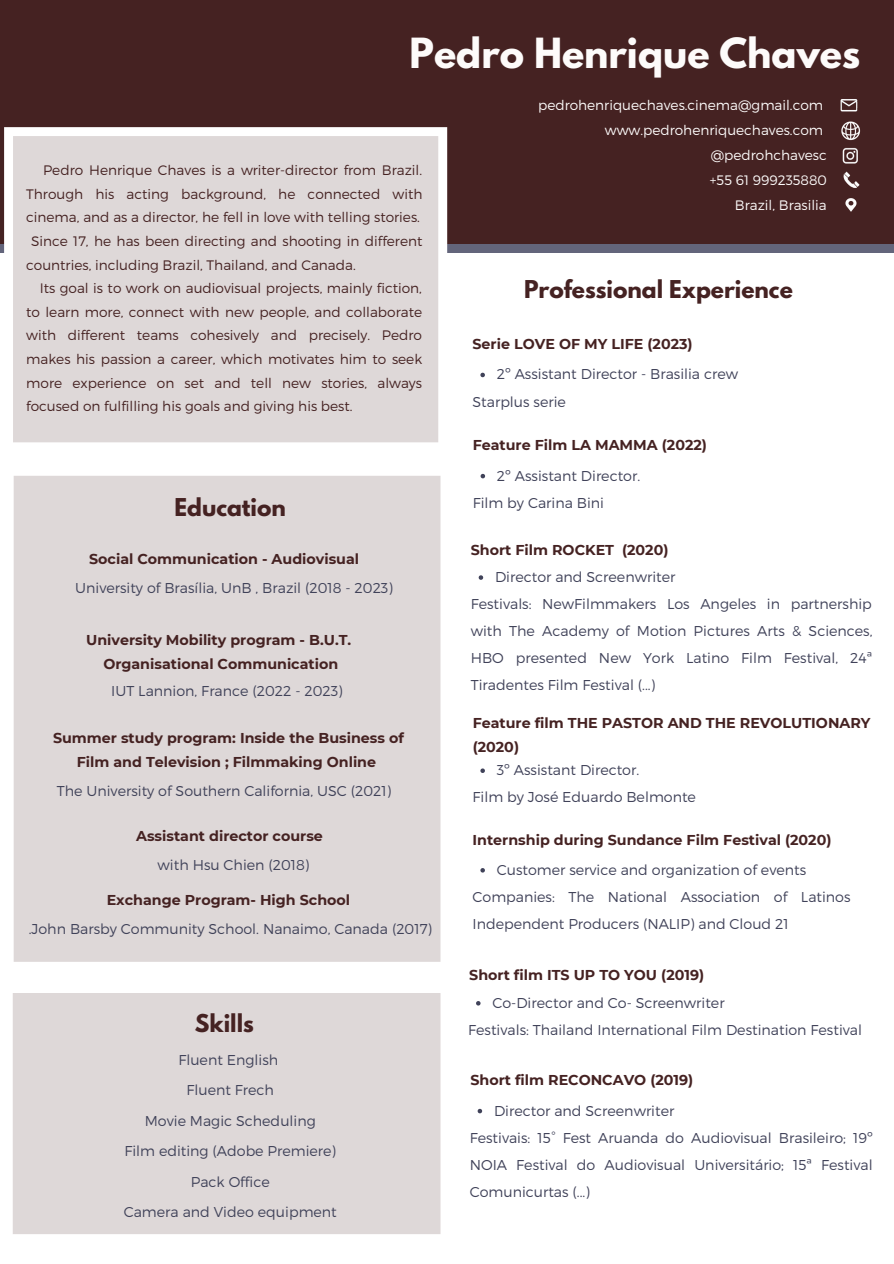
<style>
.page{position:relative;width:894px;height:1264px;background:#fff}
.page>*{position:absolute;margin:0;border:0;box-sizing:border-box;transform-origin:0 0}
.t1{font:700 36.75px "League Spartan";color:#fdfbfa}
.t2{font:700 21.75px "League Spartan";color:#452222}
.t3{font:300 14.25px/27px "Montserrat";color:#404259;text-align:justify}
.t4{font:700 14.25px/23.7px "Montserrat";color:#452222;text-align:center}
.t5{font:300 13.65px/23.7px "Montserrat";color:#452222;text-align:justify}
.t6{font:300 13.65px "Montserrat";color:#fdfbfa}
</style>
<div class="page">
<div style="left:0;top:0;width:893px;height:244px;background:#452222"></div>
<div style="left:4px;top:127px;width:443px;height:316px;background:#ded8d8"></div>
<img style="left:842px;top:147px;width:16px;height:17px">
<img style="left:841px;top:121px;width:20px;height:20px">
<img style="left:840px;top:99px;width:18px;height:13px">
<img style="left:845px;top:198px;width:12px;height:14px">
<img style="left:843px;top:171px;width:17px;height:17px">
<div style="left:13px;top:476px;width:428px;height:486px;background:#ded8d8"></div>
<div style="left:13px;top:993px;width:428px;height:241px;background:#ded8d8"></div>
<svg style="left:478px;top:575px;width:5px;height:5px"></svg>
<svg style="left:480px;top:868px;width:5px;height:4px"></svg>
<svg style="left:480px;top:768px;width:5px;height:5px"></svg>
<svg style="left:477px;top:1108px;width:5px;height:5px"></svg>
<svg style="left:476px;top:1001px;width:4px;height:4px"></svg>
<svg style="left:480px;top:474px;width:5px;height:4px"></svg>
<svg style="left:480px;top:373px;width:5px;height:4px"></svg>
<p class="t1" style="left:409px;top:35px;width:452px">Pedro Henrique Chaves</p>
<p class="t6" style="left:538px;top:97px;width:286px">pedrohenriquechaves.cinema@gmail.com</p>
<p class="t6" style="left:604px;top:121px;width:219px">www.pedrohenriquechaves.com</p>
<p class="t6" style="left:710px;top:146px;width:117px">@pedrohchavesc</p>
<p class="t6" style="left:709px;top:171px;width:118px">+55 61 999235880</p>
<p class="t6" style="left:734px;top:196px;width:93px">Brazil, Brasilia</p>
<p class="t5" style="left:26px;top:157px;width:397px;text-indent:17px">Pedro Henrique Chaves is a writer-director from Brazil.<br>Through his acting background, he connected with cinema, and as a director, he fell in love with telling stories.</p>
<p class="t5" style="left:26px;top:228px;width:397px;text-indent:5px">Since 17, he has been directing and shooting in different countries, including Brazil, Thailand, and Canada.</p>
<p class="t5" style="left:26px;top:276px;width:397px;text-indent:14px">Its goal is to work on audiovisual projects, mainly fiction, to learn more, connect with new people, and collaborate with different teams cohesively and precisely. Pedro makes his passion a career, which motivates him to seek more experience on set and tell new stories, always focused on fulfilling his goals and giving his best.</p>
<p class="t2" style="left:524px;top:278px;width:270px">Professional Experience</p>
<p class="t4" style="left:472px;top:332px;width:221px">Serie LOVE OF MY LIFE (2023)</p>
<p class="t3" style="left:496px;top:360px;width:243px">2º Assistant Director - Brasilia crew</p>
<p class="t3" style="left:472px;top:387px;width:95px">Starplus serie</p>
<p class="t2" style="left:174px;top:497px;width:113px">Education</p>
<p class="t4" style="left:89px;top:547px;width:271px">Social Communication - Audiovisual</p>
<p class="t3" style="left:75px;top:573px;width:319px">University of Brasília, UnB , Brazil (2018 - 2023)</p>
<p class="t4" style="left:86px;top:628px;width:266px">University Mobility program - B.U.T.<br>Organisational Communication</p>
<p class="t3" style="left:111px;top:676px;width:233px">IUT Lannion, France (2022 - 2023)</p>
<p class="t4" style="left:53px;top:726px;width:352px">Summer study program: Inside the Business of<br>Film and Television ; Filmmaking Online</p>
<p class="t3" style="left:57px;top:776px;width:336px">The University of Southern California, USC (2021)</p>
<p class="t4" style="left:136px;top:824px;width:188px">Assistant director course</p>
<p class="t3" style="left:158px;top:850px;width:153px">with Hsu Chien (2018)</p>
<p class="t4" style="left:107px;top:887px;width:245px">Exchange Program- High School</p>
<p class="t3" style="left:29px;top:914px;width:405px">.John Barsby Community School. Nanaimo, Canada (2017)</p>
<p class="t2" style="left:195px;top:1012px;width:60px">Skills</p>
<p class="t3" style="left:178px;top:1045px;width:101px">Fluent English</p>
<p class="t3" style="left:186px;top:1076px;width:89px">Fluent Frech</p>
<p class="t3" style="left:145px;top:1106px;width:172px">Movie Magic Scheduling</p>
<p class="t3" style="left:124px;top:1136px;width:213px">Film editing (Adobe Premiere)</p>
<p class="t3" style="left:191px;top:1167px;width:80px">Pack Office</p>
<p class="t3" style="left:124px;top:1197px;width:214px">Camera and Video equipment</p>
<p class="t4" style="left:472px;top:433px;width:236px">Feature Film LA MAMMA (2022)</p>
<p class="t3" style="left:497px;top:461px;width:145px">2º Assistant Director.</p>
<p class="t3" style="left:472px;top:488px;width:133px">Film by Carina Bini</p>
<p class="t4" style="left:470px;top:538px;width:199px">Short Film ROCKET (2020)</p>
<p class="t3" style="left:495px;top:563px;width:182px">Director and Screenwriter</p>
<p class="t3" style="left:470px;top:590px;width:403px">Festivals: NewFilmmakers Los Angeles in partnership with The Academy of Motion Pictures Arts &amp; Sciences, HBO presented New York Latino Film Festival, 24ª Tiradentes Film Festival (...)</p>
<p class="t4" style="left:472px;top:711px;width:399px">Feature film THE PASTOR AND THE REVOLUTIONARY</p>
<p class="t4" style="left:472px;top:734px;width:48px">(2020)</p>
<p class="t3" style="left:496px;top:756px;width:144px">3º Assistant Director.</p>
<p class="t3" style="left:472px;top:783px;width:225px">Film by José Eduardo Belmonte</p>
<p class="t4" style="left:472px;top:827px;width:360px">Internship during Sundance Film Festival (2020)</p>
<p class="t3" style="left:496px;top:855px;width:311px">Customer service and organization of events</p>
<p class="t3" style="left:472px;top:882px;width:379px">Companies: The National Association of Latinos<br>Independent Producers (NALIP) and Cloud 21</p>
<p class="t4" style="left:469px;top:962px;width:236px">Short film ITS UP TO YOU (2019)</p>
<p class="t3" style="left:492px;top:988px;width:234px">Co-Director and Co- Screenwriter</p>
<p class="t3" style="left:468px;top:1015px;width:395px">Festivals: Thailand International Film Destination Festival</p>
<p class="t4" style="left:470px;top:1068px;width:224px">Short film RECONCAVO (2019)</p>
<p class="t3" style="left:494px;top:1096px;width:182px">Director and Screenwriter</p>
<p class="t3" style="left:469px;top:1123px;width:404px">Festivais: 15° Fest Aruanda do Audiovisual Brasileiro; 19º NOIA Festival do Audiovisual Universitário; 15ª Festival Comunicurtas (...)</p>
</div>
